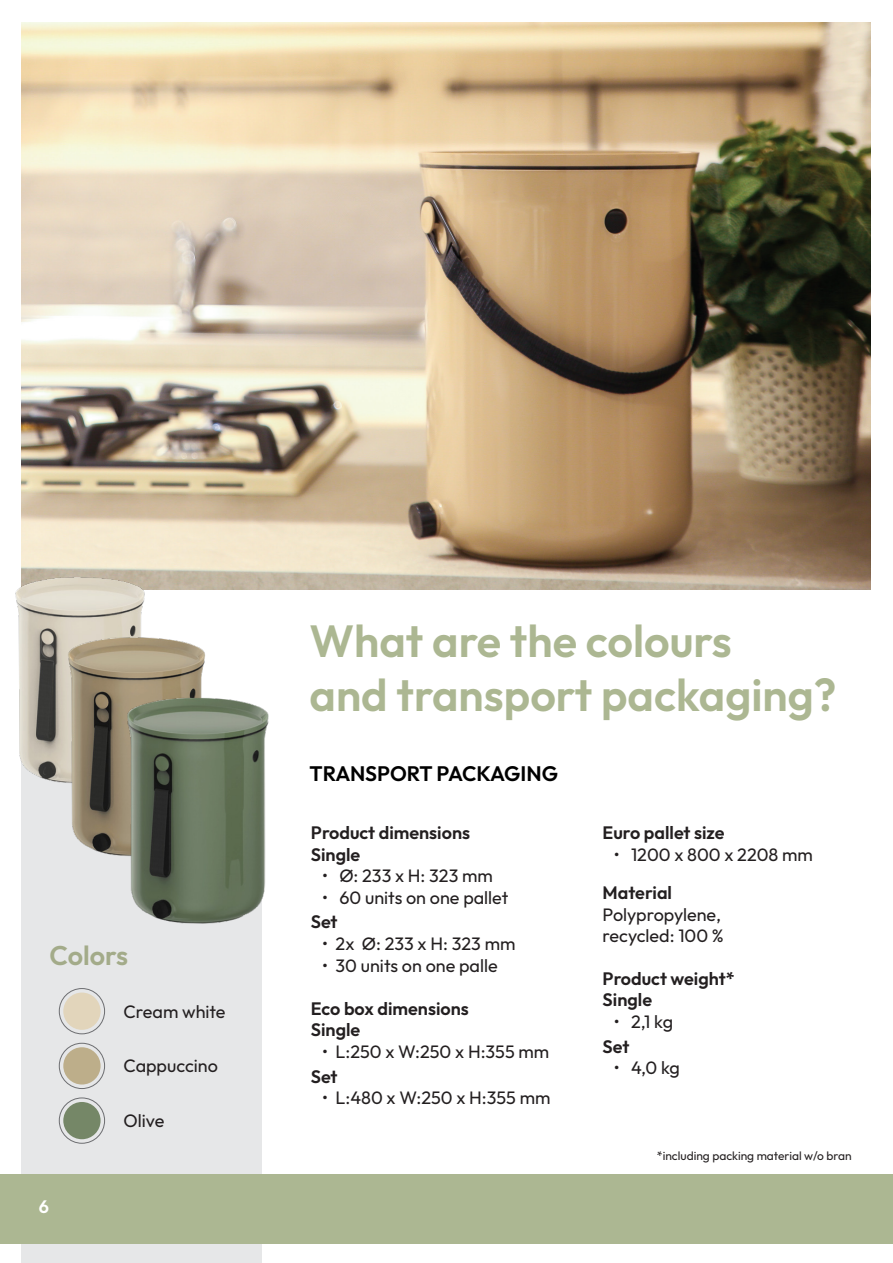
<style>
.page{position:relative;width:893px;height:1263px;background:#fff}
.page>*{position:absolute;margin:0;border:0;box-sizing:border-box;transform-origin:0 0}
.t1{font:600 45px/54px "Outfit";color:#acb792}
.t2{font:600 27px "Outfit";color:#a3ab89}
.t3{font:600 21px "Outfit";letter-spacing:-.005em;color:#000}
.t4{font:18px/21.6px "Outfit";color:#231f20}
.t5{font:600 18px/21.6px "Outfit";color:#231f20}
.t6{font:600 18px "Outfit";color:#fff}
.t7{font:12px "Outfit";color:#231f20}
</style>
<div class="page">
<div style="left:21px;top:731px;width:241px;height:532px;background:#e6e7e8"></div>
<div style="left:0;top:1174px;width:893px;height:69px;background:#acb792"></div>
<div style="left:63px;top:992px;width:38px;height:38px;background:#e2d5bb;border-radius:50%"></div>
<img style="left:21px;top:22px;width:849px;height:567px">
<div style="left:63px;top:1102px;width:38px;height:37px;background:#758767;border-radius:50%"></div>
<div style="left:63px;top:1047px;width:38px;height:37px;background:#bdae8a;border-radius:50%"></div>
<img style="left:15px;top:562px;width:183px;height:58px">
<img style="left:18px;top:620px;width:187px;height:163px">
<img style="left:68px;top:680px;width:201px;height:244px">
<div style="left:59px;top:988px;width:46px;height:46px;border:1px solid #6d6e71;border-radius:50%"></div>
<div style="left:59px;top:1043px;width:46px;height:46px;border:1px solid #6d6e71;border-radius:50%"></div>
<div style="left:59px;top:1098px;width:46px;height:45px;border:1px solid #6d6e71;border-radius:50%"></div>
<h2 class="t2" style="left:50px;top:939px;width:80px">Colors</h2>
<p class="t4" style="left:124px;top:1000px;width:103px">Cream white</p>
<p class="t4" style="left:124px;top:1055px;width:96px">Cappuccino</p>
<p class="t6" style="left:39px;top:1195px;width:12px">6</p>
<p class="t4" style="left:124px;top:1110px;width:42px">Olive</p>
<h1 class="t1" style="left:310px;top:615px;width:528px">What are the colours<br>and transport packaging?</h1>
<p class="t3" style="left:310px;top:760px;width:250px">TRANSPORT PACKAGING</p>
<p class="t5" style="left:311px;top:822px;width:161px">Product dimensions<br>Single</p>
<p class="t4" style="left:322px;top:865px;width:172px">• Ø: 233 x H: 323 mm</p>
<p class="t4" style="left:322px;top:887px;width:188px">• 60 units on one pallet</p>
<p class="t5" style="left:311px;top:911px;width:28px">Set</p>
<p class="t4" style="left:322px;top:933px;width:195px">• 2x Ø: 233 x H: 323 mm</p>
<p class="t4" style="left:322px;top:954px;width:177px">• 30 units on one palle</p>
<p class="t5" style="left:311px;top:998px;width:159px">Eco box dimensions<br>Single</p>
<p class="t4" style="left:322px;top:1041px;width:229px">• L:250 x W:250 x H:355 mm</p>
<p class="t5" style="left:311px;top:1065px;width:28px">Set</p>
<p class="t4" style="left:322px;top:1087px;width:230px">• L:480 x W:250 x H:355 mm</p>
<p class="t5" style="left:603px;top:822px;width:123px">Euro pallet size</p>
<p class="t4" style="left:614px;top:843px;width:201px">• 1200 x 800 x 2208 mm</p>
<p class="t5" style="left:603px;top:882px;width:71px">Material</p>
<p class="t4" style="left:603px;top:903px;width:123px">Polypropylene, recycled: 100 %</p>
<p class="t5" style="left:603px;top:968px;width:133px">Product weight*<br>Single</p>
<p class="t4" style="left:614px;top:1011px;width:61px">• 2,1 kg</p>
<p class="t5" style="left:603px;top:1035px;width:28px">Set</p>
<p class="t4" style="left:614px;top:1057px;width:68px">• 4,0 kg</p>
<p class="t7" style="left:657px;top:1148px;width:196px">*including packing material w/o bran</p>
</div>
